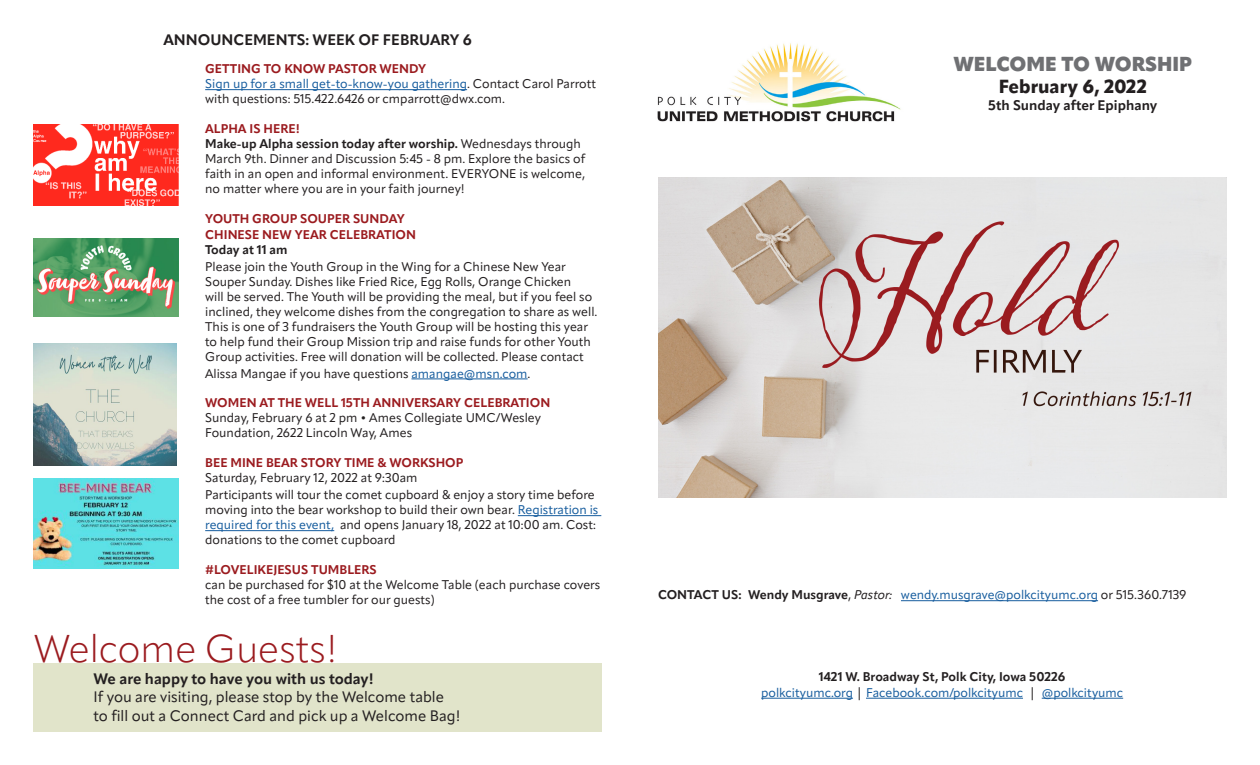
<style>
.page{position:relative;width:1260px;height:765px;background:#fff}
.page>*{position:absolute;margin:0;border:0;box-sizing:border-box;transform-origin:0 0}
.Worship_Element_Head{font:300 38.25px "Apparat";color:#9b1b1f}
.t1{font:900 20px "Apparat";color:#6f7073}
.t2{font:800 18.75px "Apparat";color:#231f20}
.t3{font:15px/18.8px "Apparat";color:#231f20}
.t4{font:700 15px "Apparat";color:#231f20}
.t5{font:700 13.75px "Apparat";color:#231f20}
.Responsive_Reading{font:12.5px/15px "Apparat";color:#231f20}
.Announcment_Header{font:700 12.5px/16.2px "Apparat";color:#9b1b1f}
.t6{font:12.5px "Apparat";color:#175d9e}
.Responsive_Reading-2{font:700 12.5px "Apparat";color:#231f20}
.s1{color:#175d9e}
.s2{font-weight:700}
.s3{font-weight:700;color:#231f20}
.s4{color:#231f20}
.s5{font-style:italic;color:#231f20}
</style>
<div class="page">
<img style="left:657px;top:43px;width:244px;height:79px">
<hr style="left:901px;top:600px;width:197px;height:1px;background:#175d9e">
<hr style="left:761px;top:698px;width:92px;height:1px;background:#175d9e">
<hr style="left:866px;top:698px;width:157px;height:1px;background:#175d9e">
<hr style="left:1042px;top:698px;width:81px;height:1px;background:#175d9e">
<img style="left:658px;top:178px;width:568px;height:319px">
<div style="left:34px;top:663px;width:568px;height:69px;background:#e1e4ca"></div>
<hr style="left:205px;top:89px;width:262px;height:1px;background:#175d9e">
<hr style="left:411px;top:379px;width:117px;height:1px;background:#175d9e">
<hr style="left:518px;top:515px;width:83px;height:1px;background:#175d9e">
<hr style="left:205px;top:530px;width:129px;height:1px;background:#175d9e">
<img style="left:34px;top:124px;width:144px;height:81px">
<img style="left:34px;top:238px;width:144px;height:78px">
<img style="left:34px;top:478px;width:144px;height:91px">
<img style="left:34px;top:343px;width:143px;height:123px">
<p class="t4" style="left:163px;top:31px;width:310px">ANNOUNCEMENTS: WEEK OF FEBRUARY 6</p>
<p class="Announcment_Header" style="left:205px;top:61px;width:223px">GETTING TO KNOW PASTOR WENDY</p>
<p class="Responsive_Reading" style="left:205px;top:77px;width:392px"><span class="s1">Sign up for a small get-to-know-you gathering</span>. Contact Carol Parrott with questions: 515.422.6426 or cmparrott@dwx.com.</p>
<p class="Announcment_Header" style="left:205px;top:121px;width:96px">ALPHA IS HERE!</p>
<p class="Responsive_Reading" style="left:205px;top:136px;width:382px"><span class="s2">Make-up Alpha session today after worship.</span> Wednesdays through March 9th. Dinner and Discussion 5:45 - 8 pm. Explore the basics of faith in an open and informal environment. EVERYONE is welcome, no matter where you are in your faith journey!</p>
<p class="Announcment_Header" style="left:205px;top:210px;width:212px">YOUTH GROUP SOUPER SUNDAY<br>CHINESE NEW YEAR CELEBRATION</p>
<p class="Responsive_Reading-2" style="left:205px;top:242px;width:84px">Today at 11 am</p>
<p class="Responsive_Reading" style="left:205px;top:260px;width:394px">Please join the Youth Group in the Wing for a Chinese New Year Souper Sunday. Dishes like Fried Rice, Egg Rolls, Orange Chicken<br>will be served. The Youth will be providing the meal, but if you feel so inclined, they welcome dishes from the congregation to share as well.<br>This is one of 3 fundraisers the Youth Group will be hosting this year to help fund their Group Mission trip and raise funds for other Youth Group activities. Free will donation will be collected. Please contact</p>
<p class="Responsive_Reading" style="left:205px;top:366px;width:327px">Alissa Mangae if you have questions <span class="s1">amangae@msn.com</span>.</p>
<p class="Announcment_Header" style="left:205px;top:395px;width:347px">WOMEN AT THE WELL 15TH ANNIVERSARY CELEBRATION</p>
<p class="Responsive_Reading" style="left:205px;top:411px;width:337px">Sunday, February 6 at 2 pm • Ames Collegiate UMC/Wesley<br>Foundation, 2622 Lincoln Way, Ames</p>
<p class="Announcment_Header" style="left:205px;top:455px;width:260px">BEE MINE BEAR STORY TIME &amp; WORKSHOP</p>
<p class="Responsive_Reading" style="left:205px;top:470px;width:214px">Saturday, February 12, 2022 at 9:30am</p>
<p class="Responsive_Reading" style="left:205px;top:488px;width:395px">Participants will tour the comet cupboard &amp; enjoy a story time before moving into the bear workshop to build their own bear. <span class="s1">Registration is required for this event,</span> and opens January 18, 2022 at 10:00 am. Cost: donations to the comet cupboard</p>
<p class="Announcment_Header" style="left:205px;top:562px;width:173px">#LOVELIKEJESUS TUMBLERS</p>
<p class="Responsive_Reading" style="left:205px;top:577px;width:397px">can be purchased for $10 at the Welcome Table (each purchase covers the cost of a free tumbler for our guests)</p>
<p class="Worship_Element_Head" style="left:34px;top:626px;width:305px">Welcome Guests!</p>
<p class="t4" style="left:94px;top:669px;width:282px">We are happy to have you with us today!</p>
<p class="t3" style="left:94px;top:688px;width:368px">If you are visiting, please stop by the Welcome table to fill out a Connect Card and pick up a Welcome Bag!</p>
<p class="t1" style="left:953px;top:51px;width:240px">WELCOME TO WORSHIP</p>
<p class="t2" style="left:999px;top:75px;width:150px">February 6, 2022</p>
<p class="t5" style="left:988px;top:96px;width:171px">5th Sunday after Epiphany</p>
<p class="t6" style="left:658px;top:588px;width:530px"><span class="s3">CONTACT US: Wendy Musgrave</span><span class="s4">,</span> <span class="s5">Pastor:</span> wendy.musgrave@polkcityumc.org <span class="s4">or 515.360.7139</span></p>
<p class="Responsive_Reading-2" style="left:819px;top:669px;width:248px">1421 W. Broadway St, Polk City, Iowa 50226</p>
<p class="t6" style="left:761px;top:685px;width:363px">polkcityumc.org <span class="s4">|</span> Facebook.com/polkcityumc <span class="s4">|</span> @polkcityumc</p>
</div>
